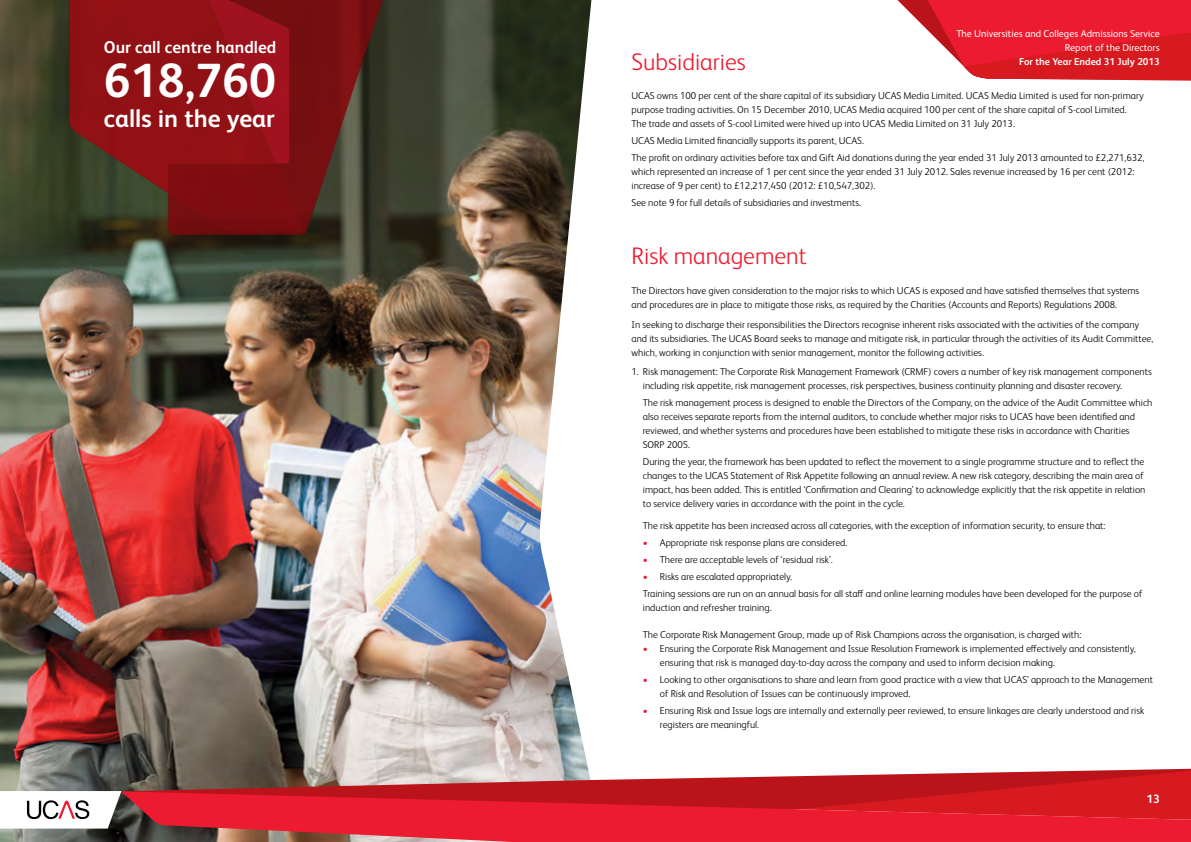
<style>
.page{position:relative;width:1191px;height:842px;background:#fff}
.page>*{position:absolute;margin:0;border:0;box-sizing:border-box;transform-origin:0 0}
.t1{font:700 48px "FS Albert Pro";color:#fff}
.t2{font:700 25px "FS Albert Pro";color:#fff}
.t3{font:300 24px "FS Albert Pro";color:#ed1b2f}
.t4{font:700 17px "FS Albert Pro";color:#fff}
.t5{font:700 12px "FS Albert Pro";color:#fff}
.t6{font:300 10px/14px "FS Albert Pro";color:#000}
.t7{font:10px/14px "FS Albert Pro";color:#fff;text-align:right}
.t8{font:700 10px "FS Albert Pro";color:#fff}
.s1{color:#ed1b2f}
</style>
<div class="page">
<img style="left:0;top:0;width:540px;height:842px">
<svg style="left:540px;top:0;width:52px;height:768px"></svg>
<svg style="left:69px;top:0;width:99px;height:232px;background:#552e1f"></svg>
<div style="left:93px;top:0;width:75px;height:165px;background:#911114"></div>
<svg style="left:168px;top:0;width:218px;height:235px;background:#771819"></svg>
<svg style="left:897px;top:0;width:294px;height:81px;background:#e73d4a"></svg>
<svg style="left:121px;top:768px;width:1070px;height:23px;background:#bb6262"></svg>
<svg style="left:121px;top:791px;width:1070px;height:51px;background:#d81f2d"></svg>
<svg style="left:0;top:791px;width:121px;height:37px"></svg>
<h3 class="t4" style="left:104px;top:35px;width:174px">Our call centre handled</h3>
<h1 class="t1" style="left:104px;top:47px;width:174px">618,760</h1>
<h2 class="t2" style="left:104px;top:101px;width:172px">calls in the year</h2>
<p class="t7" style="left:956px;top:26px;width:205px">The Universities and Colleges Admissions Service<br>Report of the Directors</p>
<h3 class="t3" style="left:631px;top:45px;width:116px">Subsidiaries</h3>
<p class="t8" style="left:1019px;top:55px;width:142px">For the Year Ended 31 July 2013</p>
<p class="t6" style="left:631px;top:88px;width:514px">UCAS owns 100 per cent of the share capital of its subsidiary UCAS Media Limited. UCAS Media Limited is used for non-primary purpose trading activities. On 15 December 2010, UCAS Media acquired 100 per cent of the share capital of S-cool Limited.<br>The trade and assets of S-cool Limited were hived up into UCAS Media Limited on 31 July 2013.</p>
<p class="t6" style="left:631px;top:132px;width:514px;line-height:16.8px">UCAS Media Limited financially supports its parent, UCAS.<br>The profit on ordinary activities before tax and Gift Aid donations during the year ended 31 July 2013 amounted to £2,271,632,</p>
<p class="t6" style="left:631px;top:164px;width:504px">which represented an increase of 1 per cent since the year ended 31 July 2012. Sales revenue increased by 16 per cent (2012: increase of 9 per cent) to £12,217,450 (2012: £10,547,302).</p>
<p class="t6" style="left:631px;top:195px;width:231px">See note 9 for full details of subsidiaries and investments.</p>
<h3 class="t3" style="left:631px;top:239px;width:177px">Risk management</h3>
<p class="t6" style="left:631px;top:283px;width:509px">The Directors have given consideration to the major risks to which UCAS is exposed and have satisfied themselves that systems and procedures are in place to mitigate those risks, as required by the Charities (Accounts and Reports) Regulations 2008.</p>
<p class="t6" style="left:631px;top:316px;width:523px">In seeking to discharge their responsibilities the Directors recognise inherent risks associated with the activities of the company and its subsidiaries. The UCAS Board seeks to manage and mitigate risk, in particular through the activities of its Audit Committee, which, working in conjunction with senior management, monitor the following activities.</p>
<p class="t6" style="left:643px;top:364px;width:510px;text-indent:-11px">1. Risk management: The Corporate Risk Management Framework (CRMF) covers a number of key risk management components including risk appetite, risk management processes, risk perspectives, business continuity planning and disaster recovery.</p>
<p class="t6" style="left:643px;top:395px;width:511px">The risk management process is designed to enable the Directors of the Company, on the advice of the Audit Committee which also receives separate reports from the internal auditors, to conclude whether major risks to UCAS have been identified and reviewed, and whether systems and procedures have been established to mitigate these risks in accordance with Charities SORP 2005.</p>
<p class="t6" style="left:643px;top:454px;width:504px">During the year, the framework has been updated to reflect the movement to a single programme structure and to reflect the changes to the UCAS Statement of Risk Appetite following an annual review. A new risk category, describing the main area of impact, has been added. This is entitled ‘Confirmation and Clearing’ to acknowledge explicitly that the risk appetite in relation to service delivery varies in accordance with the point in the cycle.</p>
<p class="t6" style="left:643px;top:518px;width:464px">The risk appetite has been increased across all categories, with the exception of information security, to ensure that:</p>
<p class="t6" style="left:643px;top:535px;width:206px"><span class="s1">•</span> Appropriate risk response plans are considered.</p>
<p class="t6" style="left:643px;top:552px;width:191px"><span class="s1">•</span> There are acceptable levels of ‘residual risk’.</p>
<p class="t6" style="left:643px;top:567px;width:501px;line-height:16.8px"><span class="s1">•</span> Risks are escalated appropriately.<br>Training sessions are run on an annual basis for all staff and online learning modules have been developed for the purpose of</p>
<p class="t6" style="left:643px;top:600px;width:130px">induction and refresher training.</p>
<p class="t6" style="left:643px;top:627px;width:440px">The Corporate Risk Management Group, made up of Risk Champions across the organisation, is charged with:</p>
<p class="t6" style="left:660px;top:641px;width:477px;text-indent:-17px"><span class="s1">•</span> Ensuring the Corporate Risk Management and Issue Resolution Framework is implemented effectively and consistently, ensuring that risk is managed day-to-day across the company and used to inform decision making.</p>
<p class="t6" style="left:660px;top:672px;width:494px;text-indent:-17px"><span class="s1">•</span> Looking to other organisations to share and learn from good practice with a view that UCAS’ approach to the Management of Risk and Resolution of Issues can be continuously improved.</p>
<p class="t6" style="left:660px;top:703px;width:486px;text-indent:-17px"><span class="s1">•</span> Ensuring Risk and Issue logs are internally and externally peer reviewed, to ensure linkages are clearly understood and risk registers are meaningful.</p>
<p class="t5" style="left:1146px;top:790px;width:15px">13</p>
</div>
